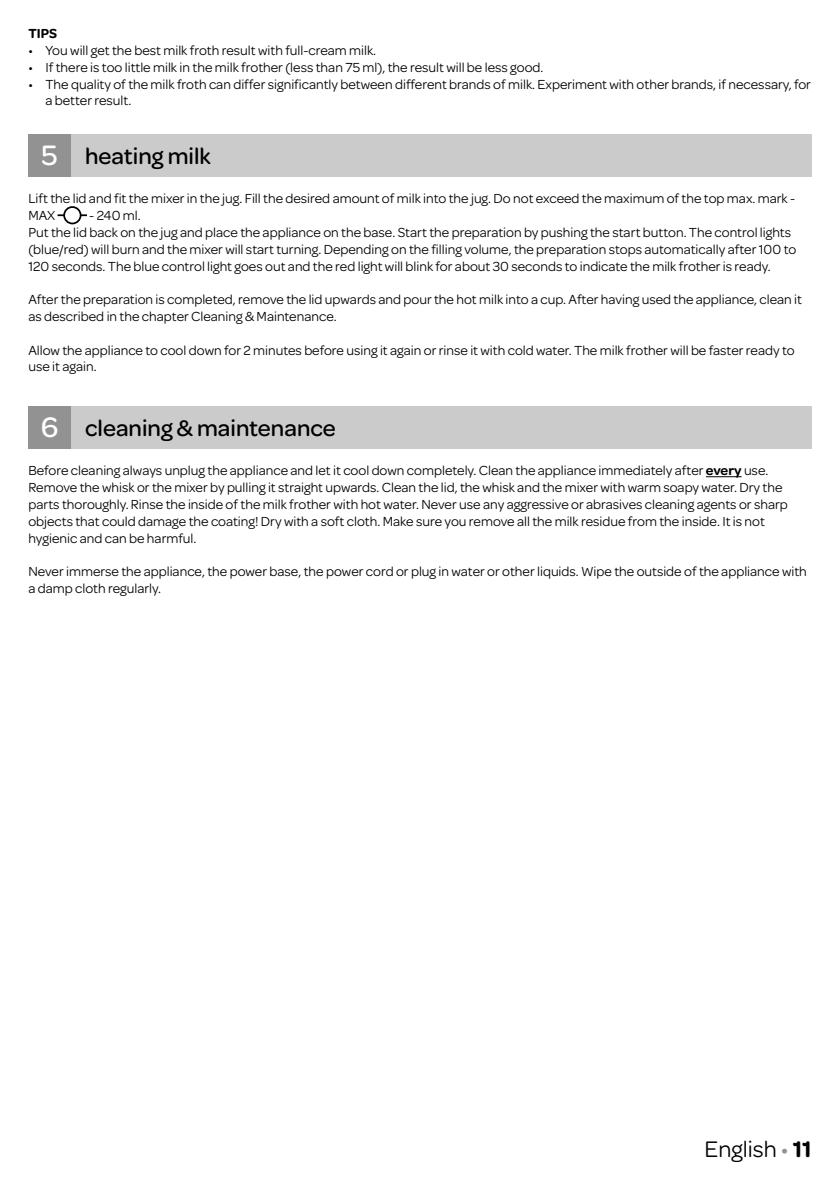
<style>
.page{position:relative;width:840px;height:1191px;background:#fff}
.page>*{position:absolute;margin:0;border:0;box-sizing:border-box;transform-origin:0 0}
.t1{font:500 24px "Omnes";color:#000}
.t2{font:24px "Omnes";color:#000}
.t3{font:14px/16.8px "Omnes";color:#000}
.t4{font:600 14px "Omnes";color:#000}
.s1{font-size:30px;color:#fff}
.s2{font-weight:600}
.s3{color:#929292}
</style>
<div class="page">
<div style="left:57px;top:406px;width:754px;height:42px;background:#cbcbcb"></div>
<div style="left:28px;top:406px;width:43px;height:42px;background:#929292"></div>
<hr style="left:705px;top:476px;width:36px;height:1px;background:#000">
<div style="left:57px;top:134px;width:754px;height:42px;background:#cbcbcb"></div>
<div style="left:28px;top:134px;width:43px;height:42px;background:#929292"></div>
<hr style="left:58px;top:214px;width:29px;height:2px;background:#000">
<div style="left:64px;top:207px;width:17px;height:16px;background:#fff;border-radius:50%"></div>
<div style="left:63px;top:206px;width:18px;height:18px;border:2px solid #000;border-radius:50%"></div>
<p class="t4" style="left:28px;top:23px;width:30px">TIPS</p>
<p class="t3" style="left:28px;top:41px;width:349px">• You will get the best milk froth result with full-cream milk.</p>
<p class="t3" style="left:28px;top:58px;width:516px">• If there is too little milk in the milk frother (less than 75 ml), the result will be less good.</p>
<p class="t3" style="left:45px;top:75px;width:766px;text-indent:-17px">• The quality of the milk froth can differ significantly between different brands of milk. Experiment with other brands, if necessary, for a better result.</p>
<h1 class="t1" style="left:42px;top:139px;width:171px"><span class="s1">5</span> heating milk</h1>
<p class="t3" style="left:28px;top:189px;width:766px">Lift the lid and fit the mixer in the jug. Fill the desired amount of milk into the jug. Do not exceed the maximum of the top max. mark -<br>MAX</p>
<p class="t3" style="left:28px;top:206px;width:769px;text-indent:61px">- 240 ml.<br>Put the lid back on the jug and place the appliance on the base. Start the preparation by pushing the start button. The control lights (blue/red) will burn and the mixer will start turning. Depending on the filling volume, the preparation stops automatically after 100 to 120 seconds. The blue control light goes out and the red light will blink for about 30 seconds to indicate the milk frother is ready.</p>
<p class="t3" style="left:28px;top:290px;width:774px">After the preparation is completed, remove the lid upwards and pour the hot milk into a cup. After having used the appliance, clean it as described in the chapter Cleaning &amp; Maintenance.</p>
<p class="t3" style="left:28px;top:341px;width:767px">Allow the appliance to cool down for 2 minutes before using it again or rinse it with cold water. The milk frother will be faster ready to use it again.</p>
<h1 class="t1" style="left:41px;top:411px;width:296px"><span class="s1">6</span> cleaning &amp; maintenance</h1>
<p class="t3" style="left:28px;top:461px;width:760px">Before cleaning always unplug the appliance and let it cool down completely. Clean the appliance immediately after <span class="s2">every</span> use.<br>Remove the whisk or the mixer by pulling it straight upwards. Clean the lid, the whisk and the mixer with warm soapy water. Dry the parts thoroughly. Rinse the inside of the milk frother with hot water. Never use any aggressive or abrasives cleaning agents or sharp objects that could damage the coating! Dry with a soft cloth. Make sure you remove all the milk residue from the inside. It is not hygienic and can be harmful.</p>
<p class="t3" style="left:28px;top:562px;width:779px">Never immerse the appliance, the power base, the power cord or plug in water or other liquids. Wipe the outside of the appliance with a damp cloth regularly.</p>
<h1 class="t2" style="left:704px;top:1132px;width:108px">English <span class="s3">•</span> <span class="s2">11</span></h1>
</div>
